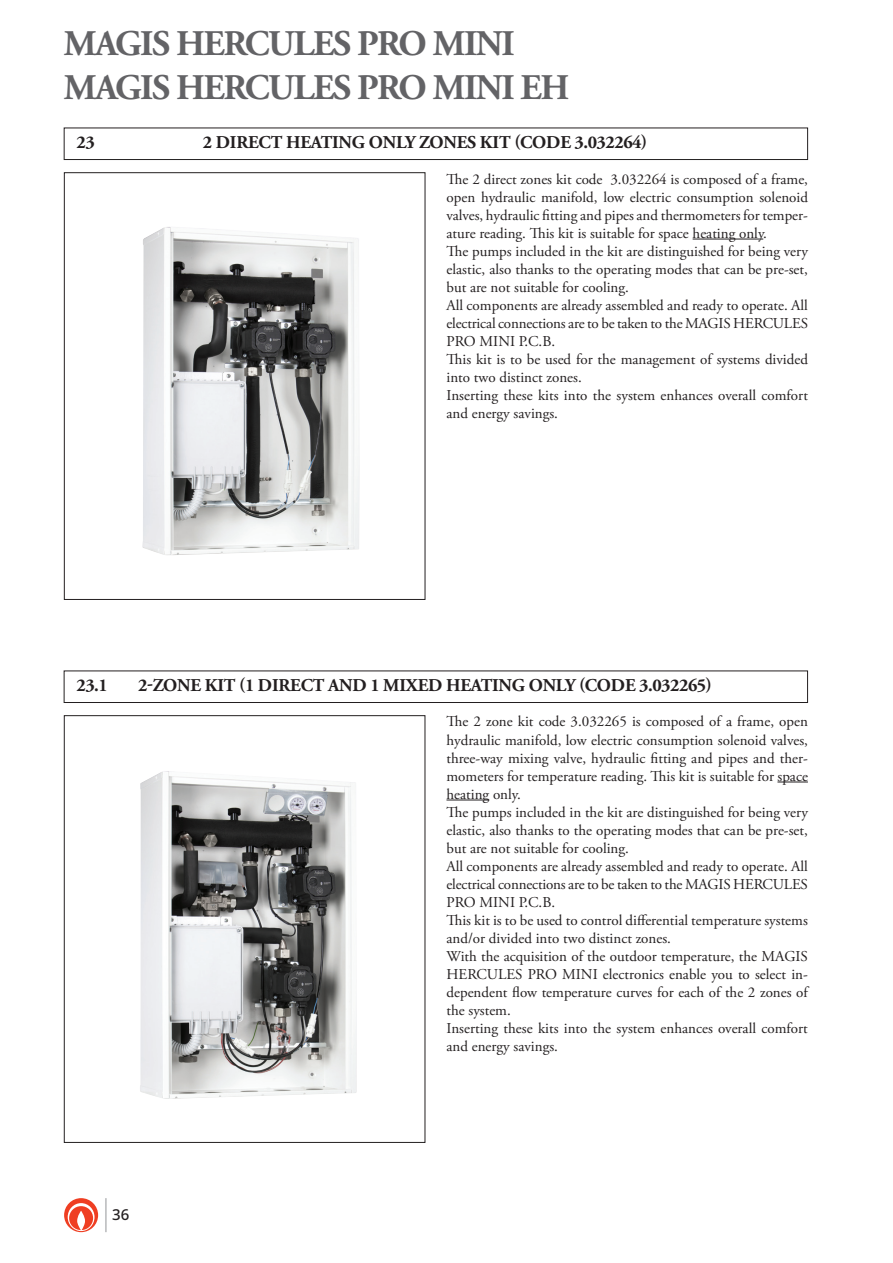
<style>
.page{position:relative;width:893px;height:1263px;background:#fff}
.page>*{position:absolute;margin:0;border:0;box-sizing:border-box;transform-origin:0 0}
.t1{font:700 36px/43.2px "Adobe Garamond Pro";letter-spacing:-.04em;color:#636366}
.Titolo_Capitolo{font:700 18px "Adobe Garamond Pro";letter-spacing:-.01em;color:#231f20}
.Testo{font:15px/18px "Adobe Garamond Pro";color:#231f20;text-align:justify}
.t2{font:500 15px "Noto Sans";color:#231f20}
</style>
<div class="page">
<hr style="left:106px;top:1198px;width:1px;height:34px;background:#939598">
<svg style="left:64px;top:1198px;width:34px;height:34px"></svg>
<img style="left:140px;top:771px;width:217px;height:328px">
<div style="left:64px;top:715px;width:361px;height:428px;border:1px solid #231f20"></div>
<img style="left:142px;top:227px;width:217px;height:328px">
<div style="left:64px;top:172px;width:361px;height:428px;border:1px solid #231f20"></div>
<hr style="left:777px;top:782px;width:31px;height:1px;background:#231f20">
<hr style="left:446px;top:800px;width:43px;height:1px;background:#231f20">
<hr style="left:693px;top:239px;width:70px;height:1px;background:#231f20">
<div style="left:64px;top:670px;width:744px;height:33px;border:1px solid #231f20"></div>
<div style="left:64px;top:128px;width:744px;height:32px;border:1px solid #231f20"></div>
<h1 class="t1" style="left:64px;top:23px;width:507px">MAGIS HERCULES PRO MINI<br>MAGIS HERCULES PRO MINI EH</h1>
<p class="Titolo_Capitolo" style="left:77px;top:132px;width:20px">23</p>
<p class="Titolo_Capitolo" style="left:203px;top:132px;width:446px">2 DIRECT HEATING ONLY ZONES KIT (CODE 3.032264)</p>
<p class="Testo" style="left:447px;top:170px;width:363px">The 2 direct zones kit code 3.032264 is composed of a frame, open hydraulic manifold, low electric consumption solenoid valves, hydraulic fitting and pipes and thermometers for temper&shy;ature reading. This kit is suitable for space heating only.</p>
<p class="Testo" style="left:447px;top:242px;width:363px">The pumps included in the kit are distinguished for being very elastic, also thanks to the operating modes that can be pre-set, but are not suitable for cooling.</p>
<p class="Testo" style="left:447px;top:296px;width:363px">All components are already assembled and ready to operate. All electrical connections are to be taken to the MAGIS HERCULES PRO MINI P.C.B.</p>
<p class="Testo" style="left:447px;top:350px;width:363px">This kit is to be used for the management of systems divided into two distinct zones.</p>
<p class="Testo" style="left:447px;top:386px;width:363px">Inserting these kits into the system enhances overall comfort and energy savings.</p>
<p class="Titolo_Capitolo" style="left:76px;top:675px;width:33px">23.1</p>
<p class="Titolo_Capitolo" style="left:138px;top:675px;width:575px">2-ZONE KIT (1 DIRECT AND 1 MIXED HEATING ONLY (CODE 3.032265)</p>
<p class="t2" style="left:112px;top:1204px;width:19px">36</p>
<p class="Testo" style="left:446px;top:713px;width:363px">The 2 zone kit code 3.032265 is composed of a frame, open hydraulic manifold, low electric consumption solenoid valves, three-way mixing valve, hydraulic fitting and pipes and ther&shy;mometers for temperature reading. This kit is suitable for space heating only.</p>
<p class="Testo" style="left:446px;top:803px;width:363px">The pumps included in the kit are distinguished for being very elastic, also thanks to the operating modes that can be pre-set, but are not suitable for cooling.</p>
<p class="Testo" style="left:446px;top:857px;width:363px">All components are already assembled and ready to operate. All electrical connections are to be taken to the MAGIS HERCULES PRO MINI P.C.B.</p>
<p class="Testo" style="left:446px;top:911px;width:363px">This kit is to be used to control differential temperature systems and/or divided into two distinct zones.</p>
<p class="Testo" style="left:446px;top:947px;width:363px">With the acquisition of the outdoor temperature, the MAGIS HERCULES PRO MINI electronics enable you to select in&shy;dependent flow temperature curves for each of the 2 zones of the system.</p>
<p class="Testo" style="left:446px;top:1019px;width:363px">Inserting these kits into the system enhances overall comfort and energy savings.</p>
</div>
